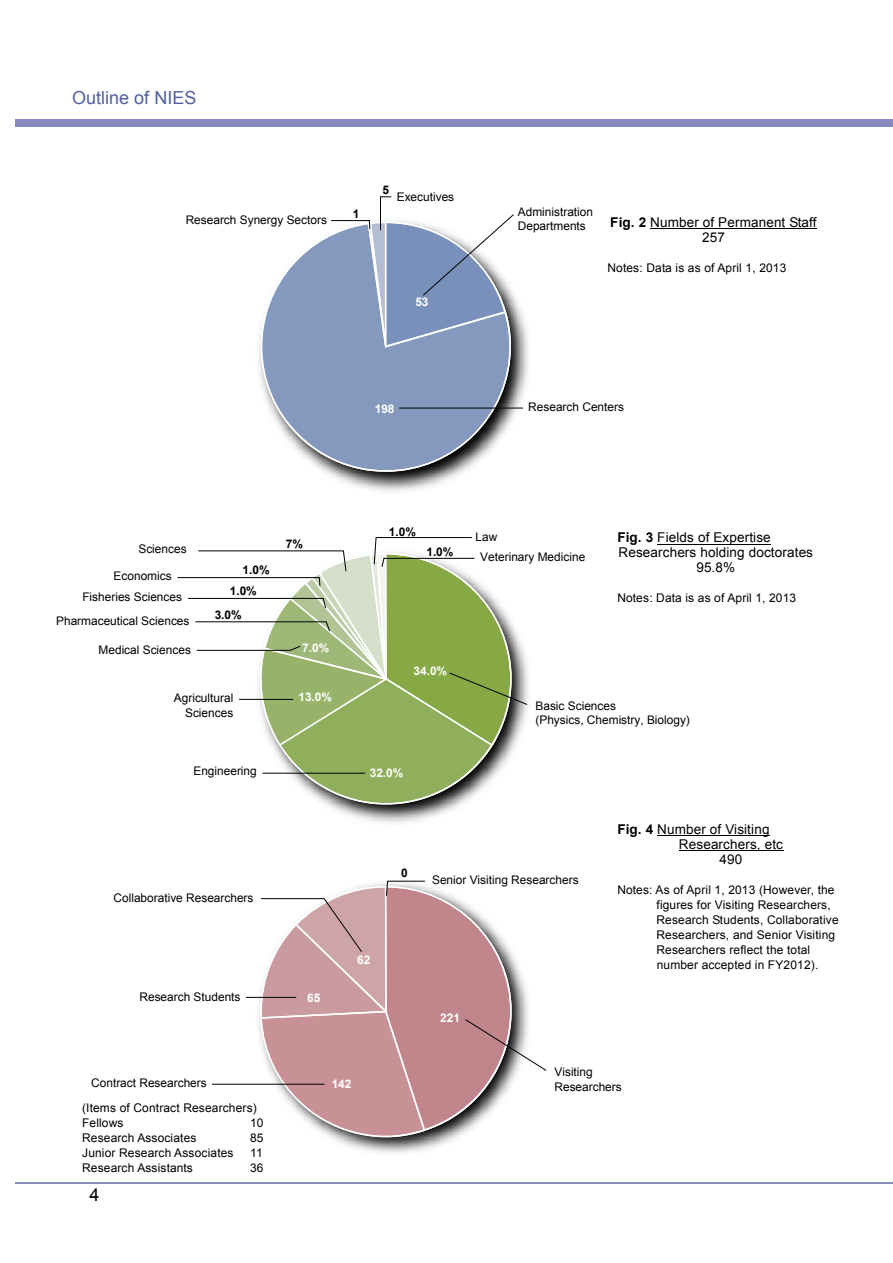
<style>
.page{position:relative;width:893px;height:1263px;background:#fff}
.page>*{position:absolute;margin:0;border:0;box-sizing:border-box;transform-origin:0 0}
.t1{font:18px "Arial";color:#535fa0}
.t2{font:18px "Arial";color:#000}
.t3{font:13.5px/15px "Arial";letter-spacing:.01em;color:#000;text-align:center}
.t4{font:12px/15px "Arial";letter-spacing:.015em;color:#000}
.t5{font:11.85px/14.1px "Arial";color:#000}
.t6{font:700 11.85px "Arial";color:#fff}
.t7{font:700 11.85px/20.4px "Arial";color:#000}
.s1{font-weight:700}
</style>
<div class="page">
<div style="left:15px;top:119px;width:878px;height:8px;background:#878abd"></div>
<hr style="left:15px;top:1182px;width:878px;height:2px;background:#878abd">
<img style="left:212px;top:295px;width:316px;height:858px">
<svg style="left:261px;top:236px;width:250px;height:236px;fill:#8599be"></svg>
<hr style="left:650px;top:228px;width:167px;height:1px;background:#000">
<hr style="left:657px;top:544px;width:114px;height:1px;background:#000">
<hr style="left:657px;top:835px;width:113px;height:1px;background:#000">
<hr style="left:679px;top:850px;width:104px;height:1px;background:#000">
<hr style="left:399px;top:408px;width:124px;height:1px;background:#000">
<svg style="left:330px;top:196px;width:184px;height:150px"></svg>
<svg style="left:177px;top:537px;width:351px;height:268px"></svg>
<hr style="left:212px;top:1084px;width:112px;height:1px;background:#000">
<hr style="left:246px;top:997px;width:50px;height:1px;background:#000">
<svg style="left:260px;top:880px;width:287px;height:257px"></svg>
<h1 class="t1" style="left:72px;top:88px;width:126px">Outline of NIES</h1>
<p class="t5" style="left:186px;top:213px;width:143px">Research Synergy Sectors</p>
<p class="t7" style="left:383px;top:180px;width:8px">5</p>
<p class="t5" style="left:397px;top:190px;width:59px">Executives</p>
<p class="t7" style="left:353px;top:204px;width:8px">1</p>
<p class="t5" style="left:518px;top:205px;width:77px">Administration<br>Departments</p>
<p class="t6" style="left:415px;top:296px;width:15px">53</p>
<p class="t3" style="left:610px;top:215px;width:208px"><span class="s1">Fig. 2</span> Number of Permanent Staff<br>257</p>
<p class="t4" style="left:607px;top:260px;width:180px">Notes: Data is as of April 1, 2013</p>
<p class="t6" style="left:375px;top:402px;width:21px">198</p>
<p class="t5" style="left:528px;top:400px;width:97px">Research Centers</p>
<p class="t5" style="left:138px;top:542px;width:50px">Sciences</p>
<p class="t5" style="left:82px;top:566px;width:101px;line-height:20.5px;text-indent:31px">Economics<br>Fisheries Sciences</p>
<p class="t5" style="left:56px;top:614px;width:135px">Pharmaceutical Sciences</p>
<p class="t5" style="left:99px;top:643px;width:94px">Medical Sciences</p>
<p class="t7" style="left:230px;top:560px;width:41px;text-indent:13px">1.0%<br>1.0%</p>
<p class="t7" style="left:215px;top:605px;width:29px">3.0%</p>
<p class="t5" style="left:174px;top:691px;width:61px;text-align:right">Agricultural<br>Sciences</p>
<p class="t7" style="left:286px;top:533px;width:19px">7%</p>
<p class="t6" style="left:302px;top:641px;width:29px">7.0%</p>
<p class="t6" style="left:298px;top:690px;width:35px">13.0%</p>
<p class="t5" style="left:193px;top:764px;width:65px">Engineering</p>
<p class="t5" style="left:114px;top:891px;width:141px">Collaborative Researchers</p>
<p class="t5" style="left:140px;top:989px;width:102px">Research Students</p>
<p class="t6" style="left:307px;top:991px;width:15px">65</p>
<p class="t7" style="left:389px;top:521px;width:29px">1.0%</p>
<p class="t7" style="left:426px;top:542px;width:29px">1.0%</p>
<p class="t5" style="left:475px;top:529px;width:23px">Law</p>
<p class="t5" style="left:480px;top:550px;width:106px">Veterinary Medicine</p>
<p class="t3" style="left:617px;top:530px;width:155px"><span class="s1">Fig. 3</span> Fields of Expertise</p>
<p class="t3" style="left:618px;top:545px;width:196px">Researchers holding doctorates</p>
<p class="t3" style="left:696px;top:560px;width:40px">95.8%</p>
<p class="t4" style="left:617px;top:590px;width:180px">Notes: Data is as of April 1, 2013</p>
<p class="t6" style="left:413px;top:665px;width:35px">34.0%</p>
<p class="t6" style="left:370px;top:766px;width:35px">32.0%</p>
<p class="t5" style="left:535px;top:699px;width:156px">Basic Sciences<br>(Physics, Chemistry, Biology)</p>
<p class="t6" style="left:357px;top:953px;width:15px">62</p>
<p class="t7" style="left:401px;top:863px;width:8px">0</p>
<p class="t5" style="left:432px;top:872px;width:148px">Senior Visiting Researchers</p>
<p class="t6" style="left:440px;top:1011px;width:21px">221</p>
<p class="t3" style="left:617px;top:822px;width:154px"><span class="s1">Fig. 4</span> Number of Visiting</p>
<p class="t3" style="left:679px;top:837px;width:106px">Researchers, etc</p>
<p class="t3" style="left:719px;top:852px;width:24px">490</p>
<p class="t4" style="left:656px;top:882px;width:184px;text-indent:-39px">Notes: As of April 1, 2013 (However, the figures for Visiting Researchers, Research Students, Collaborative Researchers, and Senior Visiting Researchers reflect the total number accepted in FY2012).</p>
<p class="t5" style="left:91px;top:1076px;width:117px">Contract Researchers</p>
<p class="t6" style="left:332px;top:1077px;width:21px">142</p>
<p class="t4" style="left:82px;top:1101px;width:176px">(Items of Contract Researchers)<br>Fellows</p>
<p class="t4" style="left:250px;top:1116px;width:15px">10</p>
<p class="t4" style="left:82px;top:1131px;width:116px">Research Associates</p>
<p class="t4" style="left:250px;top:1131px;width:15px">85</p>
<p class="t4" style="left:82px;top:1146px;width:153px">Junior Research Associates</p>
<p class="t4" style="left:250px;top:1146px;width:14px">11</p>
<p class="t4" style="left:82px;top:1161px;width:112px">Research Assistants</p>
<p class="t4" style="left:250px;top:1161px;width:15px">36</p>
<h1 class="t2" style="left:89px;top:1185px;width:12px">4</h1>
<p class="t5" style="left:554px;top:1065px;width:69px">Visiting<br>Researchers</p>
</div>
